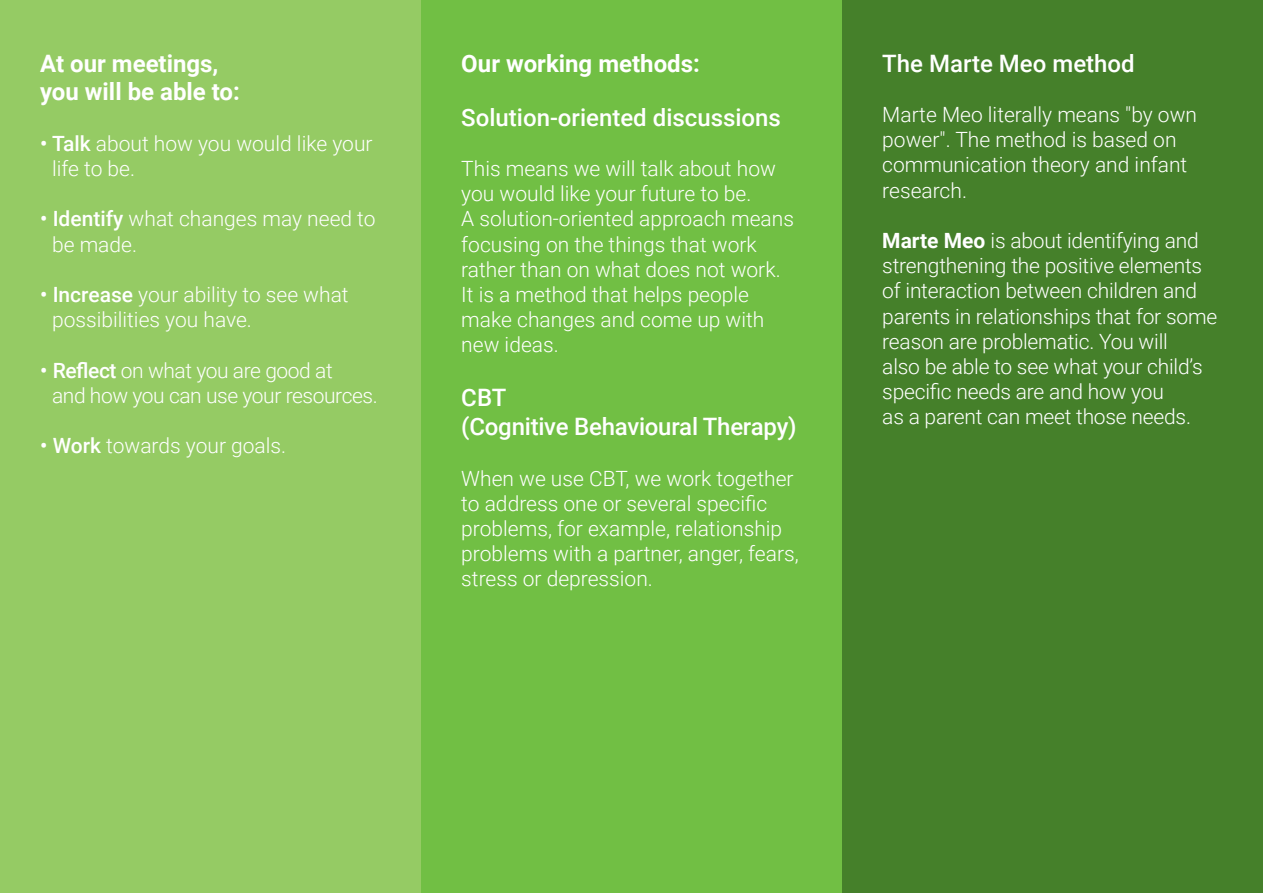
<style>
.page{position:relative;width:1263px;height:893px;background:#fff}
.page>*{position:absolute;margin:0;border:0;box-sizing:border-box;transform-origin:0 0}
.t1{font:500 24px/28.8px "Roboto";color:#fff}
.t2{font:700 24px/28.8px "Roboto";color:#fff}
.t3{font:300 21px/25.2px "Roboto";color:#fff}
.t4{font:300 21px/25.2px "Roboto";letter-spacing:-.02em;color:#fff}
.s1{font-weight:500}
.s2{font-weight:700}
</style>
<div class="page">
<div style="left:412px;top:0;width:442px;height:893px;background:#71bf44"></div>
<div style="left:842px;top:0;width:421px;height:893px;background:#45802a"></div>
<div style="left:0;top:0;width:421px;height:893px;background:#95cb64"></div>
<p class="t2" style="left:40px;top:48px;width:201px">At our meetings, you will be able to:</p>
<p class="t3" style="left:52px;top:130px;width:322px;text-indent:-12px"><span class="s1">• Talk</span> about how you would like your life to be.</p>
<p class="t3" style="left:52px;top:206px;width:325px;text-indent:-12px"><span class="s1">• Identify</span> what changes may need to be made.</p>
<p class="t3" style="left:52px;top:281px;width:298px;text-indent:-12px"><span class="s1">• Increase</span> your ability to see what possibilities you have.</p>
<p class="t4" style="left:52px;top:357px;width:327px;text-indent:-12px"><span class="s1">• Reflect</span> on what you are good at<br>and how you can use your resources.</p>
<p class="t3" style="left:40px;top:432px;width:248px"><span class="s1">• Work</span> towards your goals.</p>
<p class="t2" style="left:461px;top:48px;width:240px">Our working methods:</p>
<p class="t1" style="left:461px;top:102px;width:321px">Solution-oriented discussions</p>
<p class="t3" style="left:461px;top:155px;width:334px">This means we will talk about how you would like your future to be.<br>A solution-oriented approach means focusing on the things that work rather than on what does not work.<br>It is a method that helps people make changes and come up with new ideas.</p>
<p class="t1" style="left:461px;top:383px;width:337px">CBT<br>(Cognitive Behavioural Therapy)</p>
<p class="t3" style="left:461px;top:465px;width:339px">When we use CBT, we work together to address one or several specific problems, for example, relationship problems with a partner, anger, fears, stress or depression.</p>
<p class="t1" style="left:882px;top:48px;width:254px">The Marte Meo method</p>
<p class="t3" style="left:882px;top:101px;width:316px">Marte Meo literally means "by own power". The method is based on communication theory and infant research.</p>
<p class="t3" style="left:882px;top:227px;width:336px"><span class="s2">Marte Meo</span> is about identifying and strengthening the positive elements of interaction between children and parents in relationships that for some reason are problematic. You will<br>also be able to see what your child’s specific needs are and how you<br>as a parent can meet those needs.</p>
</div>
